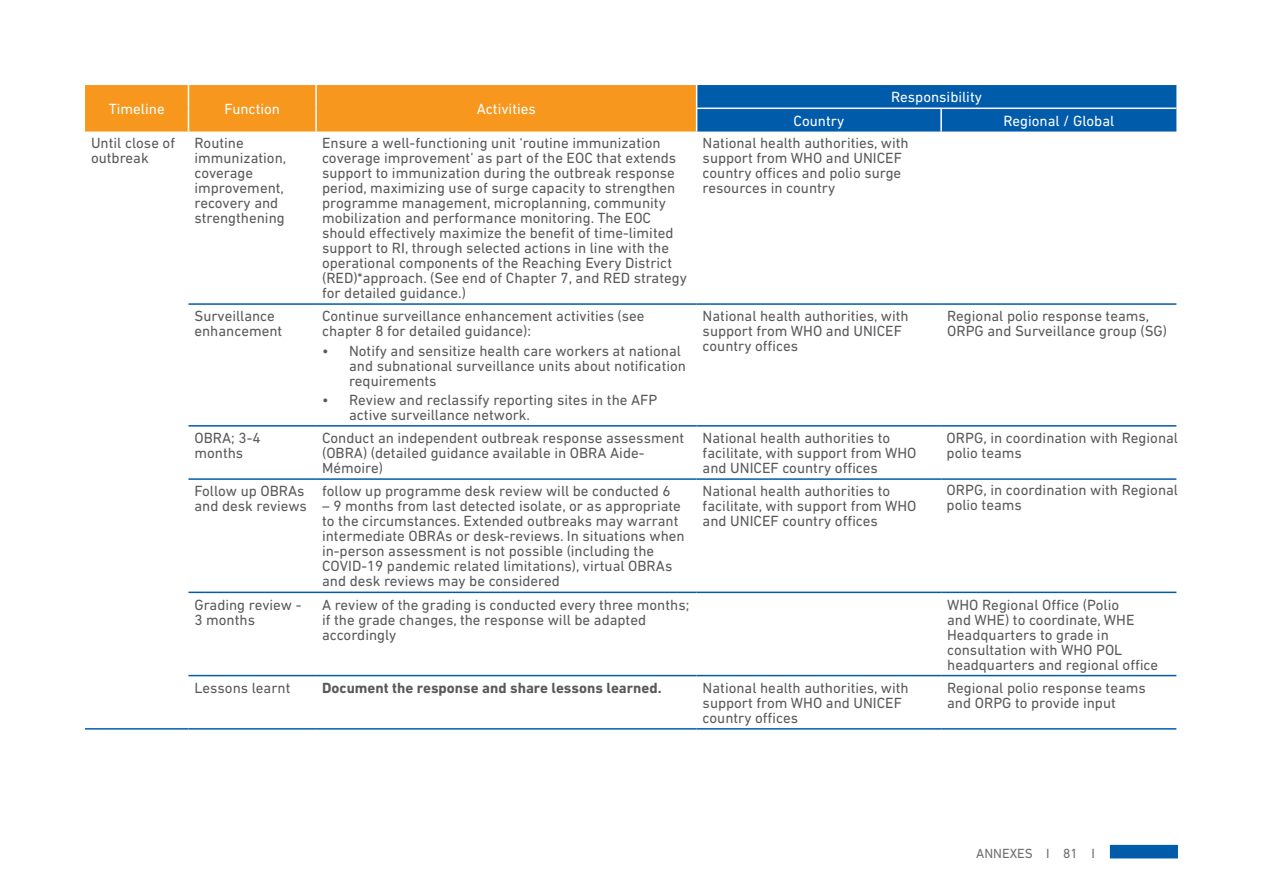
<style>
.page{position:relative;width:1263px;height:893px;background:#fff}
.page>*{position:absolute;margin:0;border:0;box-sizing:border-box;transform-origin:0 0}
.Table_text-_less_spa{font:15px/15px "DIN Next LT Pro";color:#58595b}
.t1{font:15px "DIN Next LT Pro";color:#fff}
.Table_text-_less_spa-2{font:700 15px "DIN Next LT Pro";color:#58595b}
.t2{font:13.5px "DIN Next LT Pro";color:#6d6e71}
</style>
<div class="page">
<div style="left:1110px;top:845px;width:68px;height:13px;background:#005cab"></div>
<svg style="left:85px;top:85px;width:1091px;height:47px;background:#8f805e"></svg>
<hr style="left:941px;top:108px;width:235px;height:1px;background:#fff">
<hr style="left:940px;top:109px;width:2px;height:23px;background:#fff">
<hr style="left:85px;top:728px;width:103px;height:2px;background:#005cab">
<hr style="left:188px;top:303px;width:128px;height:2px;background:#005cab">
<hr style="left:316px;top:303px;width:381px;height:2px;background:#005cab">
<hr style="left:697px;top:303px;width:244px;height:2px;background:#005cab">
<hr style="left:941px;top:303px;width:235px;height:2px;background:#005cab">
<hr style="left:188px;top:425px;width:128px;height:2px;background:#005cab">
<hr style="left:316px;top:425px;width:381px;height:2px;background:#005cab">
<hr style="left:697px;top:425px;width:244px;height:2px;background:#005cab">
<hr style="left:941px;top:425px;width:235px;height:2px;background:#005cab">
<hr style="left:188px;top:478px;width:128px;height:2px;background:#005cab">
<hr style="left:316px;top:478px;width:381px;height:2px;background:#005cab">
<hr style="left:697px;top:478px;width:244px;height:2px;background:#005cab">
<hr style="left:941px;top:478px;width:235px;height:2px;background:#005cab">
<hr style="left:188px;top:592px;width:128px;height:1px;background:#005cab">
<hr style="left:316px;top:592px;width:381px;height:1px;background:#005cab">
<hr style="left:697px;top:592px;width:244px;height:1px;background:#005cab">
<hr style="left:941px;top:592px;width:235px;height:1px;background:#005cab">
<hr style="left:188px;top:675px;width:128px;height:1px;background:#005cab">
<hr style="left:316px;top:675px;width:381px;height:1px;background:#005cab">
<hr style="left:697px;top:675px;width:244px;height:1px;background:#005cab">
<hr style="left:941px;top:675px;width:235px;height:1px;background:#005cab">
<hr style="left:188px;top:728px;width:128px;height:2px;background:#005cab">
<hr style="left:316px;top:728px;width:381px;height:2px;background:#005cab">
<hr style="left:697px;top:728px;width:244px;height:2px;background:#005cab">
<hr style="left:941px;top:728px;width:235px;height:2px;background:#005cab">
<p class="t1" style="left:109px;top:100px;width:57px">Timeline</p>
<p class="t1" style="left:224px;top:100px;width:57px">Function</p>
<p class="t1" style="left:477px;top:100px;width:60px">Activities</p>
<p class="t1" style="left:891px;top:89px;width:92px">Responsibility</p>
<p class="t1" style="left:794px;top:112px;width:52px">Country</p>
<p class="t1" style="left:1003px;top:112px;width:112px">Regional / Global</p>
<p class="Table_text-_less_spa" style="left:91px;top:135px;width:86px">Until close of outbreak</p>
<p class="Table_text-_less_spa" style="left:194px;top:135px;width:93px">Routine immunization, coverage improvement, recovery and strengthening</p>
<p class="Table_text-_less_spa" style="left:322px;top:135px;width:366px">Ensure a well-functioning unit ‘routine immunization coverage improvement’ as part of the EOC that extends support to immunization during the outbreak response period, maximizing use of surge capacity to strengthen programme management, microplanning, community mobilization and performance monitoring. The EOC should effectively maximize the benefit of time-limited support to RI, through selected actions in line with the operational components of the Reaching Every District (RED)*approach. (See end of Chapter 7, and RED strategy for detailed guidance.)</p>
<p class="Table_text-_less_spa" style="left:703px;top:135px;width:208px">National health authorities, with support from WHO and UNICEF country offices and polio surge resources in country</p>
<p class="Table_text-_less_spa" style="left:194px;top:309px;width:89px">Surveillance enhancement</p>
<p class="Table_text-_less_spa" style="left:322px;top:309px;width:324px">Continue surveillance enhancement activities (see chapter 8 for detailed guidance):</p>
<p class="Table_text-_less_spa" style="left:349px;top:343px;width:339px;text-indent:-27px">• Notify and sensitize health care workers at national and subnational surveillance units about notification requirements</p>
<p class="Table_text-_less_spa" style="left:349px;top:392px;width:310px;text-indent:-27px">• Review and reclassify reporting sites in the AFP active surveillance network.</p>
<p class="Table_text-_less_spa" style="left:703px;top:309px;width:208px">National health authorities, with support from WHO and UNICEF country offices</p>
<p class="Table_text-_less_spa" style="left:947px;top:309px;width:221px">Regional polio response teams,<br>ORPG and Surveillance group (SG)</p>
<p class="Table_text-_less_spa" style="left:194px;top:430px;width:68px">OBRA; 3-4 months</p>
<p class="Table_text-_less_spa" style="left:322px;top:430px;width:364px">Conduct an independent outbreak response assessment (OBRA) (detailed guidance available in OBRA Aide-<br>Mémoire)</p>
<p class="Table_text-_less_spa" style="left:703px;top:430px;width:215px">National health authorities to facilitate, with support from WHO and UNICEF country offices</p>
<p class="Table_text-_less_spa" style="left:194px;top:484px;width:114px">Follow up OBRAs and desk reviews</p>
<p class="Table_text-_less_spa" style="left:322px;top:484px;width:350px">follow up programme desk review will be conducted 6</p>
<p class="Table_text-_less_spa" style="left:703px;top:484px;width:215px">National health authorities to facilitate, with support from WHO and UNICEF country offices</p>
<p class="Table_text-_less_spa" style="left:322px;top:499px;width:364px">– 9 months from last detected isolate, or as appropriate to the circumstances. Extended outbreaks may warrant intermediate OBRAs or desk-reviews. In situations when in-person assessment is not possible (including the COVID-19 pandemic related limitations), virtual OBRAs and desk reviews may be considered</p>
<p class="Table_text-_less_spa" style="left:946px;top:430px;width:233px">ORPG, in coordination with Regional polio teams</p>
<p class="Table_text-_less_spa" style="left:946px;top:483px;width:233px">ORPG, in coordination with Regional polio teams</p>
<p class="Table_text-_less_spa" style="left:194px;top:597px;width:108px">Grading review -<br>3 months</p>
<p class="Table_text-_less_spa" style="left:322px;top:597px;width:369px">A review of the grading is conducted every three months; if the grade changes, the response will be adapted accordingly</p>
<p class="Table_text-_less_spa" style="left:947px;top:597px;width:213px">WHO Regional Office (Polio<br>and WHE) to coordinate, WHE<br>Headquarters to grade in consultation with WHO POL headquarters and regional office</p>
<p class="Table_text-_less_spa" style="left:194px;top:680px;width:97px">Lessons learnt</p>
<p class="Table_text-_less_spa-2" style="left:322px;top:679px;width:339px">Document the response and share lessons learned.</p>
<p class="Table_text-_less_spa" style="left:703px;top:680px;width:208px">National health authorities, with support from WHO and UNICEF country offices</p>
<p class="Table_text-_less_spa" style="left:947px;top:680px;width:200px">Regional polio response teams and ORPG to provide input</p>
<p class="t2" style="left:976px;top:845px;width:18px">Anne</p>
<p class="t2" style="left:1010px;top:845px;width:16px">xes</p>
<p class="t2" style="left:1046px;top:845px;width:50px">I81I</p>
</div>
